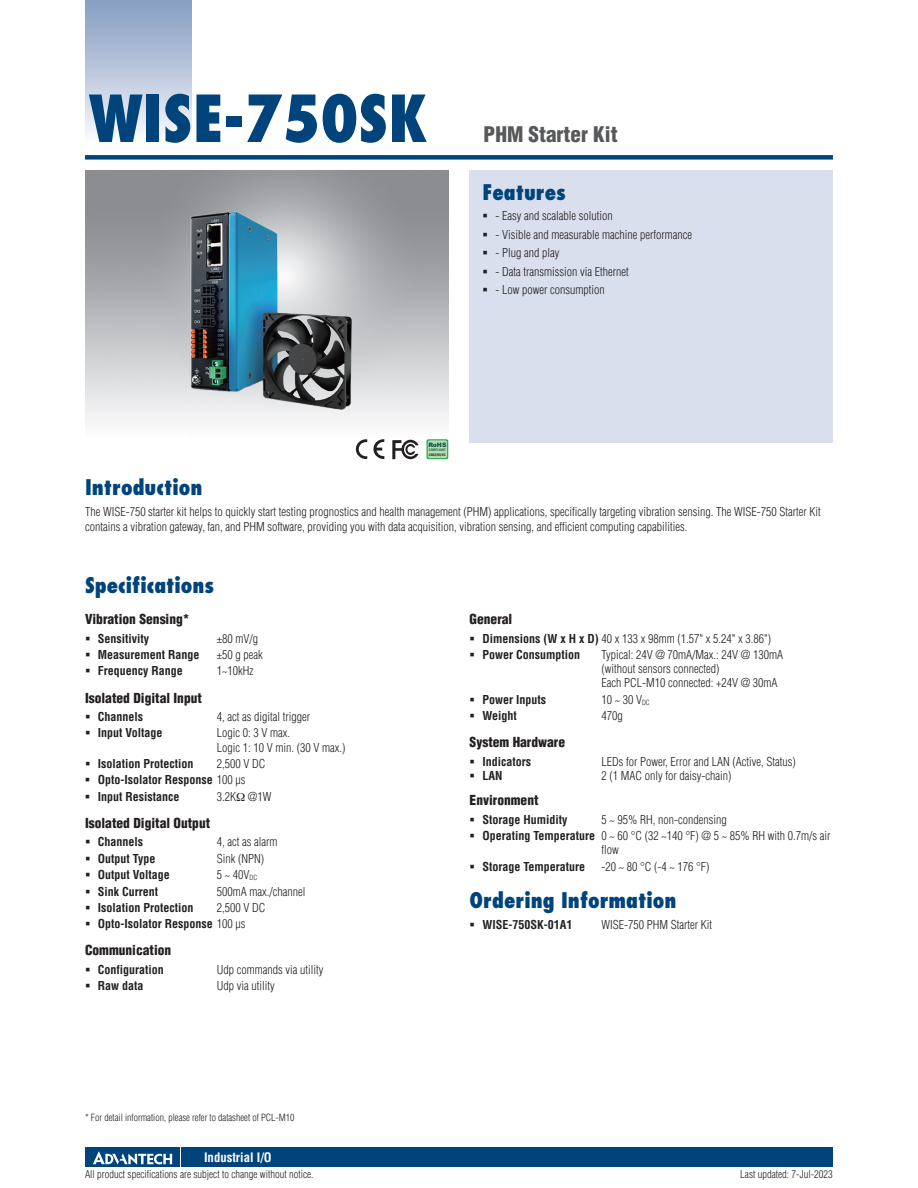
<style>
.page{position:relative;width:918px;height:1188px;background:#fff}
.page>*{position:absolute;margin:0;border:0;box-sizing:border-box;transform-origin:0 0}
.t1{font:800 condensed 63px "Futura";color:#00447b}
.t2{font:800 condensed 21px "Futura";color:#00447b}
.t3{font:900 condensed 21px "Helvetica";color:#57585a}
.t4{font:900 condensed 13.5px "Helvetica";color:#231f20}
.t5{font:700 condensed 12.75px "Helvetica";color:#fff}
.t6{font:300 condensed 12px/14.2px "Helvetica";color:#231f20}
.t7{font:700 condensed 12px/16.4px "Helvetica";color:#231f20}
.t8{font:300 condensed 10.5px "Helvetica";color:#231f20}
.t9{font:300 condensed 9.75px "Helvetica";color:#231f20}
.t10{font:900 6px "Arial";color:#0c5447}
.t11{font:700 condensed 3.3px "Helvetica";color:#231f20;scale:1.11 1}
.t12{font:700 condensed 3.3px "Helvetica";color:#0c6a39;scale:1.05 1}
.s1{font-weight:300}
.s2{font-weight:700}
</style>
<div class="page">
<div style="left:85px;top:155px;width:748px;height:5px;background:#00447b"></div>
<div style="left:85px;top:0;width:106px;height:143px;background:linear-gradient(to bottom,#849bc1,#f9fafc)"></div>
<div style="left:182px;top:1147px;width:651px;height:20px;background:#00447b"></div>
<div style="left:85px;top:1147px;width:95px;height:20px;background:#00447b"></div>
<svg style="left:93px;top:1151px;width:79px;height:14px"></svg>
<div style="left:470px;top:170px;width:363px;height:272px;background:#d9dfec"></div>
<svg style="left:426px;top:439px;width:22px;height:20px"></svg>
<div style="left:428px;top:440px;width:19px;height:18px;background:#b8dbb4;border-radius:2px"></div>
<svg style="left:356px;top:439px;width:11px;height:20px"></svg>
<svg style="left:373px;top:439px;width:11px;height:20px"></svg>
<svg style="left:392px;top:440px;width:26px;height:19px"></svg>
<img style="left:164px;top:199px;width:220px;height:217px">
<h1 class="t1" style="left:89px;top:79px;width:341px">WISE-750SK</h1>
<h2 class="t3" style="left:484px;top:121px;width:136px">PHM Starter Kit</h2>
<h2 class="t2" style="left:482px;top:179px;width:85px">Features</h2>
<p class="t6" style="left:495px;top:209px;width:119px">- Easy and scalable solution</p>
<p class="t6" style="left:495px;top:227px;width:198px">- Visible and measurable machine performance</p>
<p class="t6" style="left:495px;top:246px;width:65px">- Plug and play</p>
<p class="t6" style="left:495px;top:264px;width:135px">- Data transmission via Ethernet</p>
<p class="t6" style="left:495px;top:283px;width:111px">- Low power consumption</p>
<p class="t10" style="left:428px;top:441px;width:20px">RoHS</p>
<p class="t12" style="left:429px;top:448px;width:18px">COMPLIANT</p>
<p class="t11" style="left:429px;top:453px;width:17px">2002/95/EC</p>
<h2 class="t2" style="left:85px;top:474px;width:119px">Introduction</h2>
<p class="t6" style="left:85px;top:504px;width:737px;line-height:15px">The WISE-750 starter kit helps to quickly start testing prognostics and health management (PHM) applications, specifically targeting vibration sensing. The WISE-750 Starter Kit contains a vibration gateway, fan, and PHM software, providing you with data acquisition, vibration sensing, and efficient computing capabilities.</p>
<h2 class="t2" style="left:85px;top:572px;width:131px">Specifications</h2>
<p class="t4" style="left:85px;top:611px;width:106px">Vibration Sensing*</p>
<p class="t7" style="left:98px;top:630px;width:53px">Sensitivity</p>
<p class="t6" style="left:217px;top:631px;width:43px">±80 mV/g</p>
<p class="t7" style="left:98px;top:646px;width:103px">Measurement Range</p>
<p class="t6" style="left:217px;top:648px;width:47px">±50 g peak</p>
<p class="t7" style="left:98px;top:663px;width:86px">Frequency Range</p>
<p class="t6" style="left:217px;top:664px;width:38px">1~10kHz</p>
<p class="t4" style="left:85px;top:689px;width:119px">Isolated Digital Input</p>
<p class="t7" style="left:98px;top:708px;width:47px">Channels</p>
<p class="t6" style="left:217px;top:710px;width:95px">4, act as digital trigger</p>
<p class="t7" style="left:98px;top:725px;width:66px">Input Voltage</p>
<p class="t6" style="left:217px;top:726px;width:130px">Logic 0: 3 V max.<br>Logic 1: 10 V min. (30 V max.)</p>
<p class="t7" style="left:98px;top:755px;width:97px">Isolation Protection</p>
<p class="t7" style="left:98px;top:755px;width:169px;text-indent:119px"><span class="s1">2,500 V DC<br></span>Opto-Isolator Response <span class="s1">100 μs<br></span>Input Resistance</p>
<p class="t6" style="left:217px;top:789px;width:56px">3.2K @1W</p>
<p class="t4" style="left:85px;top:814px;width:127px">Isolated Digital Output</p>
<p class="t7" style="left:98px;top:834px;width:47px">Channels</p>
<p class="t6" style="left:217px;top:835px;width:62px">4, act as alarm</p>
<p class="t7" style="left:98px;top:850px;width:59px">Output Type</p>
<p class="t6" style="left:217px;top:851px;width:49px">Sink (NPN)</p>
<p class="t7" style="left:98px;top:867px;width:74px">Output Voltage</p>
<p class="t6" style="left:217px;top:868px;width:42px">5 ~ 40V<sub>DC</sub></p>
<p class="t7" style="left:98px;top:883px;width:62px">Sink Current</p>
<p class="t6" style="left:217px;top:884px;width:90px">500mA max./channel</p>
<p class="t7" style="left:98px;top:899px;width:97px">Isolation Protection</p>
<p class="t7" style="left:98px;top:899px;width:169px;text-indent:119px"><span class="s1">2,500 V DC<br></span>Opto-Isolator Response <span class="s1">100 μs</span></p>
<p class="t4" style="left:85px;top:942px;width:88px">Communication</p>
<p class="t7" style="left:98px;top:961px;width:68px">Configuration</p>
<p class="t6" style="left:217px;top:962px;width:108px">Udp commands via utility</p>
<p class="t7" style="left:98px;top:978px;width:47px">Raw data</p>
<p class="t6" style="left:217px;top:979px;width:59px">Udp via utility</p>
<p class="t9" style="left:85px;top:1111px;width:211px">* For detail information, please refer to datasheet of PCL-M10</p>
<p class="t5" style="left:204px;top:1149px;width:69px">Industrial I/O</p>
<p class="t4" style="left:470px;top:611px;width:44px">General</p>
<p class="t7" style="left:482px;top:630px;width:290px">Dimensions (W x H x D) <span class="s1">40 x 133 x 98mm (1.57" x 5.24" x 3.86")<br></span>Power Consumption</p>
<p class="t6" style="left:601px;top:647px;width:183px">Typical: 24V @ 70mA/Max.: 24V @ 130mA (without sensors connected)<br>Each PCL-M10 connected: +24V @ 30mA</p>
<p class="t7" style="left:482px;top:691px;width:65px">Power Inputs</p>
<p class="t6" style="left:601px;top:692px;width:50px">10 ~ 30 V<sub>DC</sub></p>
<p class="t7" style="left:482px;top:708px;width:36px">Weight</p>
<p class="t6" style="left:601px;top:709px;width:23px">470g</p>
<p class="t4" style="left:470px;top:734px;width:97px">System Hardware</p>
<p class="t7" style="left:482px;top:753px;width:50px">Indicators</p>
<p class="t6" style="left:601px;top:754px;width:196px">LEDs for Power, Error and LAN (Active, Status)</p>
<p class="t7" style="left:482px;top:767px;width:22px">LAN</p>
<p class="t6" style="left:601px;top:769px;width:131px">2 (1 MAC only for daisy-chain)</p>
<p class="t4" style="left:470px;top:792px;width:70px">Environment</p>
<p class="t7" style="left:482px;top:811px;width:87px">Storage Humidity</p>
<p class="t6" style="left:482px;top:811px;width:350px;line-height:16.4px;text-indent:119px">5 ~ 95% RH, non-condensing<br><span class="s2">Operating Temperature</span> 0 ~ 60 °C (32 ~140 °F) @ 5 ~ 85% RH with 0.7m/s air</p>
<p class="t6" style="left:601px;top:843px;width:19px">flow</p>
<p class="t7" style="left:482px;top:858px;width:104px">Storage Temperature</p>
<p class="t6" style="left:601px;top:859px;width:110px">-20 ~ 80 °C (-4 ~ 176 °F)</p>
<h2 class="t2" style="left:470px;top:887px;width:208px">Ordering Information</h2>
<p class="t7" style="left:482px;top:916px;width:92px">WISE-750SK-01A1</p>
<p class="t6" style="left:601px;top:917px;width:112px">WISE-750 PHM Starter Kit</p>
<p class="t8" style="left:85px;top:1167px;width:230px">All product specifications are subject to change without notice.</p>
<p class="t8" style="left:740px;top:1167px;width:94px">Last updated: 7-Jul-2023</p>
</div>
